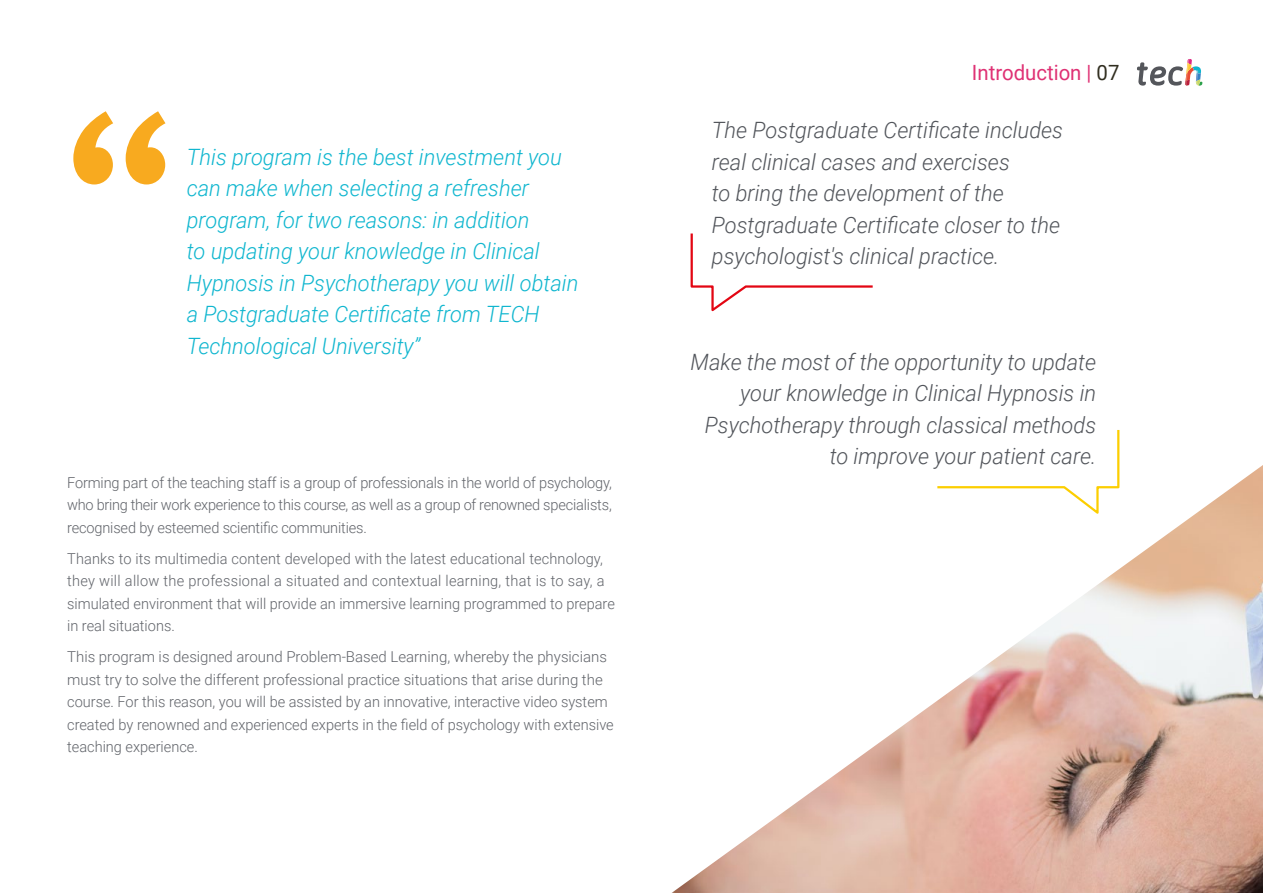
<style>
.page{position:relative;width:1263px;height:893px;background:#fff}
.page>*{position:absolute;margin:0;border:0;box-sizing:border-box;transform-origin:0 0}
.t1{font:italic 300 22.5px/31.5px "Roboto";color:#52555b;text-align:right}
.t2{font:italic 300 22.5px/31.5px "Roboto";color:#0fb6cf}
.t3{font:21px "Roboto";color:#df3174}
.t4{font:300 15px/22.5px "Roboto";color:#61646a}
.s1{color:#312e20}
</style>
<div class="page">
<svg style="left:73px;top:111px;width:92px;height:73px"></svg>
<svg style="left:1117px;top:430px;width:3px;height:35px"></svg>
<svg style="left:690px;top:233px;width:183px;height:79px"></svg>
<img style="left:672px;top:465px;width:591px;height:428px">
<svg style="left:1137px;top:59px;width:65px;height:27px"></svg>
<p class="t2" style="left:187px;top:140px;width:393px">This program is the best investment you can make when selecting a refresher program, for two reasons: in addition<br>to updating your knowledge in Clinical Hypnosis in Psychotherapy you will obtain a Postgraduate Certificate from TECH Technological University”</p>
<p class="t4" style="left:67px;top:470px;width:546px;text-align:justify">Forming part of the teaching staff is a group of professionals in the world of psychology, who bring their work experience to this course, as well as a group of renowned specialists, recognised by esteemed scientific communities.</p>
<p class="t4" style="left:67px;top:546px;width:549px">Thanks to its multimedia content developed with the latest educational technology, they will allow the professional a situated and contextual learning, that is to say, a simulated environment that will provide an immersive learning programmed to prepare in real situations.</p>
<p class="t4" style="left:67px;top:645px;width:548px">This program is designed around Problem-Based Learning, whereby the physicians must try to solve the different professional practice situations that arise during the course. For this reason, you will be assisted by an innovative, interactive video system created by renowned and experienced experts in the field of psychology with extensive teaching experience.</p>
<h2 class="t3" style="left:972px;top:57px;width:149px">Introduction | <span class="s1">07</span></h2>
<h1 class="t1" style="left:712px;top:114px;width:353px;text-align:left">The Postgraduate Certificate includes real clinical cases and exercises<br>to bring the development of the Postgraduate Certificate closer to the psychologist's clinical practice.</h1>
<h1 class="t1" style="left:690px;top:345px;width:407px">Make the most of the opportunity to update your knowledge in Clinical Hypnosis in Psychotherapy through classical methods to improve your patient care.</h1>
</div>
